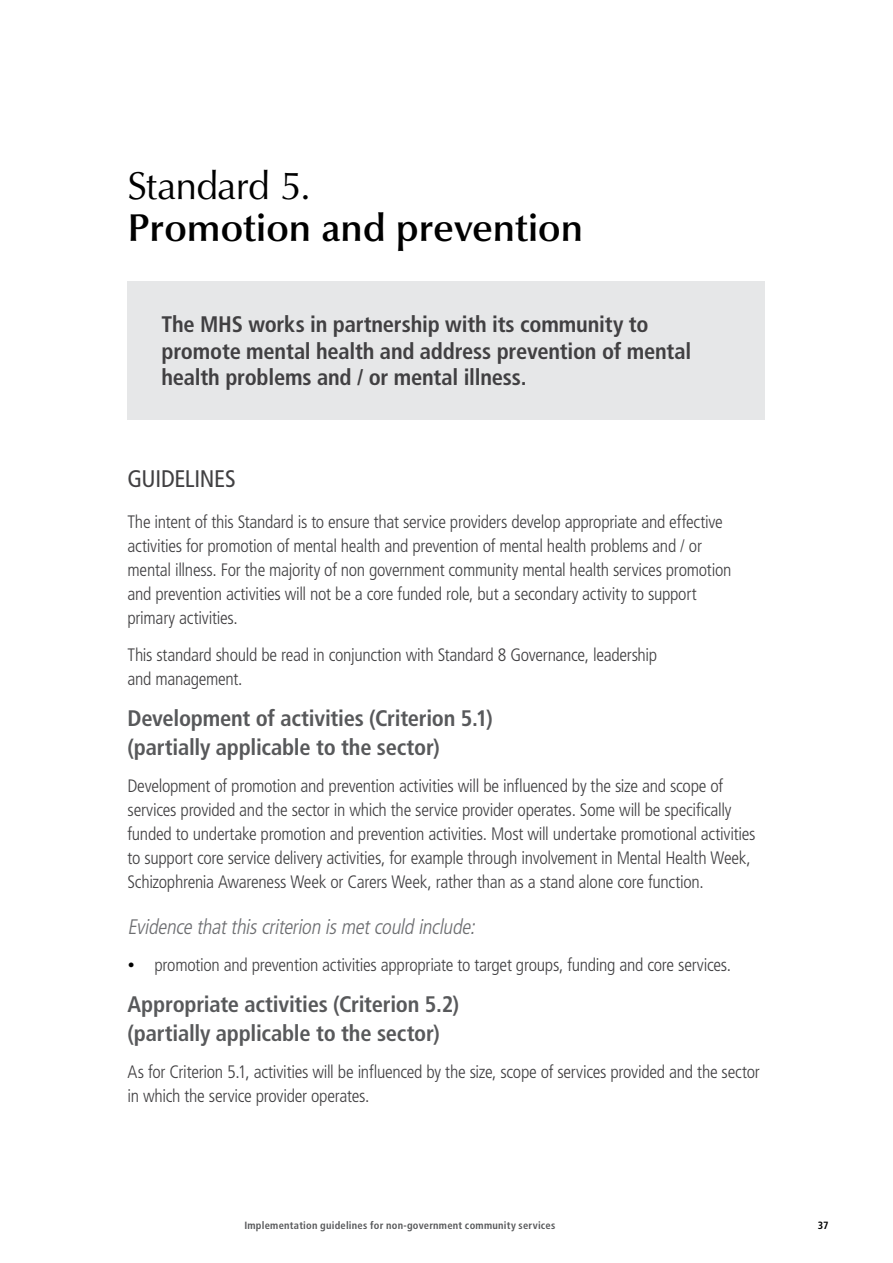
<style>
.page{position:relative;width:893px;height:1263px;background:#fff}
.page>*{position:absolute;margin:0;border:0;box-sizing:border-box;transform-origin:0 0}
.t1{font:600 39px "Optima";letter-spacing:-.005em;color:#000}
.t2{font:39px "Optima";letter-spacing:-.02em;color:#000}
.t3{font:condensed 24px "Frutiger LT Std";letter-spacing:-.015em;color:#414042}
.t4{font:700 condensed 22.5px/28.5px "Frutiger LT Std";letter-spacing:-.01em;color:#58595b}
.t5{font:700 condensed 22.5px/27px "Frutiger LT Std";letter-spacing:-.01em;color:#414042}
.t6{font:italic 300 condensed 21px "Frutiger LT Std";color:#6d6e71}
.t7{font:300 condensed 18px/24px "Frutiger LT Std";letter-spacing:-.015em;color:#414042}
.t8{font:700 condensed 10.5px "Frutiger LT Std";letter-spacing:.02em;color:#58595b}
.t9{font:700 condensed 10.5px "Frutiger LT Std";color:#000}
</style>
<div class="page">
<div style="left:128px;top:281px;width:637px;height:139px;background:#e6e7e8"></div>
<h1 class="t2" style="left:128px;top:169px;width:185px">Standard 5.</h1>
<h1 class="t1" style="left:128px;top:211px;width:457px">Promotion and prevention</h1>
<p class="t5" style="left:161px;top:311px;width:531px">The MHS works in partnership with its community to promote mental health and address prevention of mental health problems and / or mental illness.</p>
<h2 class="t3" style="left:128px;top:469px;width:110px">GUIDELINES</h2>
<p class="t7" style="left:128px;top:511px;width:605px">The intent of this Standard is to ensure that service providers develop appropriate and effective activities for promotion of mental health and prevention of mental health problems and / or mental illness. For the majority of non government community mental health services promotion and prevention activities will not be a core funded role, but a secondary activity to support primary activities.</p>
<p class="t7" style="left:128px;top:644px;width:531px">This standard should be read in conjunction with Standard 8 Governance, leadership and management.</p>
<p class="t4" style="left:128px;top:706px;width:367px">Development of activities (Criterion 5.1) (partially applicable to the sector)</p>
<p class="t7" style="left:128px;top:774px;width:629px">Development of promotion and prevention activities will be influenced by the size and scope of services provided and the sector in which the service provider operates. Some will be specifically funded to undertake promotion and prevention activities. Most will undertake promotional activities to support core service delivery activities, for example through involvement in Mental Health Week, Schizophrenia Awareness Week or Carers Week, rather than as a stand alone core function.</p>
<p class="t6" style="left:128px;top:918px;width:352px">Evidence thatthis criterion is metcould include:</p>
<p class="t7" style="left:154px;top:954px;width:578px">promotion and prevention activities appropriate to target groups, funding and core services.</p>
<p class="t4" style="left:128px;top:991px;width:333px">Appropriate activities (Criterion 5.2) (partially applicable to the sector)</p>
<p class="t7" style="left:128px;top:1060px;width:634px">As for Criterion 5.1, activities will be influenced by the size, scope of services provided and the sector in which the service provider operates.</p>
<p class="t8" style="left:244px;top:1221px;width:312px">Implementation guidelines for non-government community services</p>
<p class="t9" style="left:818px;top:1221px;width:12px">37</p>
</div>
